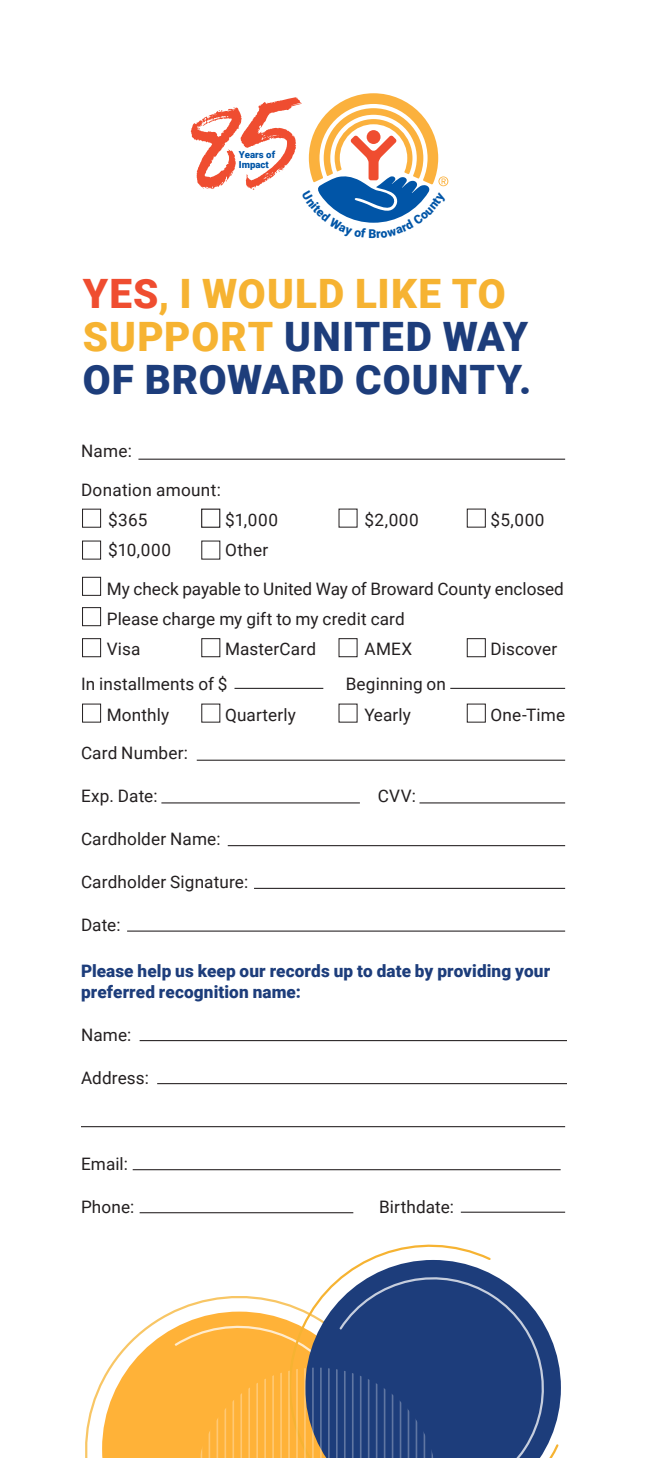
<style>
.page{position:relative;width:648px;height:1458px;background:#fff}
.page>*{position:absolute;margin:0;border:0;box-sizing:border-box;transform-origin:0 0}
.t1{font:900 40.5px/42.8px "Roboto";letter-spacing:.025em;color:#f6b332}
.t2{font:900 40.5px "Roboto";letter-spacing:.025em;color:#1d3d7b}
.t3{font:17.1px "Roboto";letter-spacing:.005em;color:#231f20}
.t4{font:900 17.1px/21.4px "Roboto";letter-spacing:.005em;color:#1d3d7b}
.t5{font:900 9.67px/9.7px "Roboto";color:#0155a7}
.s1{color:#ef4d30}
.s2{color:#1d3d7b}
</style>
<div class="page">
<hr style="left:138px;top:459px;width:427px;height:1px;background:#231f20">
<div style="left:82px;top:509px;width:19px;height:19px;border:1px solid #231f20"></div>
<div style="left:82px;top:541px;width:19px;height:19px;border:1px solid #231f20"></div>
<div style="left:82px;top:577px;width:19px;height:19px;border:1px solid #231f20"></div>
<div style="left:82px;top:607px;width:19px;height:19px;border:1px solid #231f20"></div>
<hr style="left:81px;top:1126px;width:484px;height:1px;background:#231f20">
<hr style="left:133px;top:1169px;width:428px;height:1px;background:#231f20">
<hr style="left:140px;top:1212px;width:213px;height:1px;background:#231f20">
<hr style="left:197px;top:760px;width:368px;height:1px;background:#231f20">
<hr style="left:420px;top:802px;width:145px;height:1px;background:#231f20">
<hr style="left:228px;top:845px;width:337px;height:1px;background:#231f20">
<hr style="left:254px;top:888px;width:311px;height:1px;background:#231f20">
<hr style="left:127px;top:931px;width:438px;height:1px;background:#231f20">
<hr style="left:161px;top:802px;width:199px;height:1px;background:#231f20">
<hr style="left:235px;top:688px;width:88px;height:1px;background:#231f20">
<hr style="left:450px;top:688px;width:115px;height:1px;background:#231f20">
<hr style="left:140px;top:1040px;width:427px;height:1px;background:#231f20">
<hr style="left:157px;top:1083px;width:410px;height:1px;background:#231f20">
<div style="left:82px;top:704px;width:19px;height:19px;border:1px solid #231f20"></div>
<div style="left:82px;top:638px;width:19px;height:19px;border:1px solid #231f20"></div>
<hr style="left:461px;top:1212px;width:104px;height:1px;background:#231f20">
<div style="left:201px;top:638px;width:19px;height:19px;border:1px solid #231f20"></div>
<div style="left:339px;top:638px;width:19px;height:19px;border:1px solid #231f20"></div>
<div style="left:467px;top:638px;width:19px;height:19px;border:1px solid #231f20"></div>
<div style="left:467px;top:704px;width:19px;height:19px;border:1px solid #231f20"></div>
<div style="left:201px;top:509px;width:19px;height:19px;border:1px solid #231f20"></div>
<div style="left:467px;top:509px;width:19px;height:19px;border:1px solid #231f20"></div>
<svg style="left:85px;top:1296px;width:185px;height:162px"></svg>
<svg style="left:270px;top:1244px;width:221px;height:66px"></svg>
<svg style="left:305px;top:1260px;width:33px;height:50px"></svg>
<svg style="left:338px;top:1260px;width:223px;height:198px"></svg>
<svg style="left:134px;top:1310px;width:244px;height:148px"></svg>
<svg style="left:384px;top:1378px;width:1px;height:80px"></svg>
<svg style="left:392px;top:1383px;width:1px;height:75px"></svg>
<svg style="left:400px;top:1389px;width:1px;height:69px"></svg>
<svg style="left:408px;top:1396px;width:1px;height:62px"></svg>
<svg style="left:416px;top:1404px;width:1px;height:54px"></svg>
<svg style="left:424px;top:1414px;width:1px;height:44px"></svg>
<svg style="left:432px;top:1426px;width:1px;height:32px"></svg>
<svg style="left:191px;top:93px;width:257px;height:130px"></svg>
<p class="t5" style="left:239px;top:149px;width:38px">Years of<br>Impact</p>
<p class="t1" style="left:83px;top:271px;width:447px"><span class="s1">YES</span>, I WOULD LIKE TO<br>SUPPORT <span class="s2">UNITED WAY</span></p>
<p class="t2" style="left:83px;top:351px;width:450px">OF BROWARD COUNTY.</p>
<p class="t3" style="left:81px;top:439px;width:53px">Name:</p>
<p class="t3" style="left:81px;top:478px;width:141px">Donation amount:</p>
<p class="t3" style="left:108px;top:508px;width:41px">$365</p>
<p class="t3" style="left:225px;top:508px;width:55px">$1,000</p>
<p class="t3" style="left:365px;top:508px;width:56px">$2,000</p>
<p class="t3" style="left:490px;top:508px;width:56px">$5,000</p>
<p class="t3" style="left:108px;top:538px;width:64px">$10,000</p>
<p class="t3" style="left:225px;top:538px;width:45px">Other</p>
<p class="t3" style="left:107px;top:577px;width:459px">My check payable to United Way of Broward County enclosed</p>
<p class="t3" style="left:107px;top:607px;width:300px">Please charge my gift to my credit card</p>
<p class="t3" style="left:107px;top:637px;width:35px">Visa</p>
<p class="t3" style="left:225px;top:637px;width:93px">MasterCard</p>
<p class="t3" style="left:365px;top:637px;width:49px">AMEX</p>
<p class="t3" style="left:490px;top:637px;width:68px">Discover</p>
<p class="t3" style="left:81px;top:672px;width:148px">In installments of $</p>
<p class="t3" style="left:346px;top:672px;width:102px">Beginning on</p>
<p class="t3" style="left:107px;top:703px;width:64px">Monthly</p>
<p class="t3" style="left:225px;top:703px;width:72px">Quarterly</p>
<p class="t3" style="left:365px;top:703px;width:48px">Yearly</p>
<p class="t3" style="left:490px;top:703px;width:76px">One-Time</p>
<p class="t3" style="left:81px;top:741px;width:109px">Card Number:</p>
<p class="t3" style="left:81px;top:784px;width:78px">Exp. Date:</p>
<p class="t3" style="left:378px;top:784px;width:40px">CVV:</p>
<p class="t3" style="left:81px;top:827px;width:141px">Cardholder Name:</p>
<p class="t3" style="left:81px;top:870px;width:169px">Cardholder Signature:</p>
<p class="t3" style="left:81px;top:913px;width:41px">Date:</p>
<p class="t4" style="left:81px;top:959px;width:471px">Please help us keep our records up to date by providing your preferred recognition name:</p>
<p class="t3" style="left:81px;top:1023px;width:52px">Name:</p>
<p class="t3" style="left:81px;top:1066px;width:69px">Address:</p>
<p class="t3" style="left:81px;top:1152px;width:48px">Email:</p>
<p class="t3" style="left:81px;top:1195px;width:55px">Phone:</p>
<p class="t3" style="left:379px;top:1195px;width:76px">Birthdate:</p>
</div>
